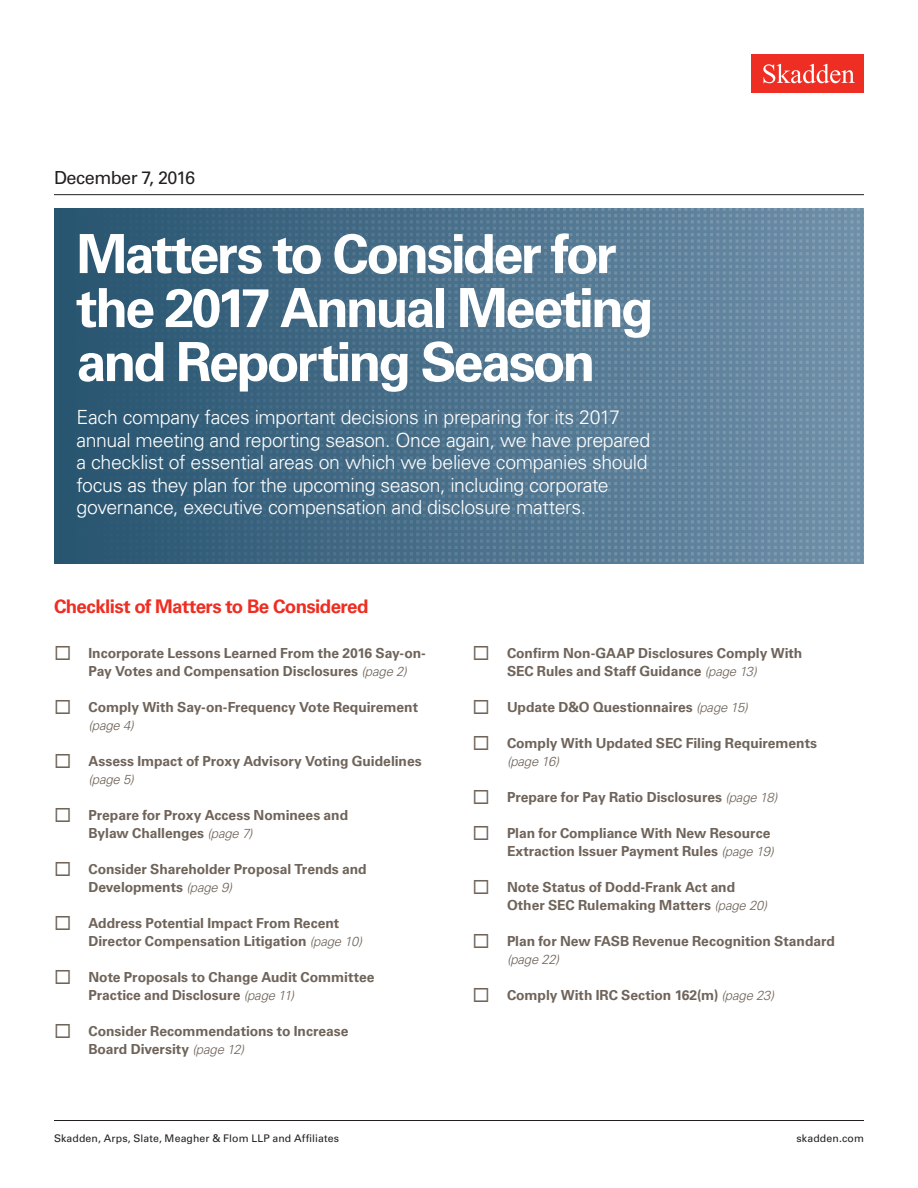
<style>
.page{position:relative;width:918px;height:1188px;background:#fff}
.page>*{position:absolute;margin:0;border:0;box-sizing:border-box;transform-origin:0 0}
.t1{font:700 54px/54px "Univers LT Std";letter-spacing:-.055em;color:#fff}
.t2{font:300 19.5px/22.5px "Univers LT Std";letter-spacing:-.02em;color:#fff}
.t3{font:700 18.75px "Univers LT Std";letter-spacing:-.035em;color:#ee2e22}
.t4{font:18px "Univers LT Std";letter-spacing:-.03em;color:#231f20}
.t5{font:700 13.8px/18px "Univers LT Std";letter-spacing:-.005em;color:#6f645a}
.t6{font:italic 300 13.2px "Univers LT Std";letter-spacing:-.01em;color:#6f645a}
.t7{font:10.5px "Univers LT Std";letter-spacing:.01em;color:#231f20}
.s1{font-weight:300;font-style:italic;font-size:13.2px}
</style>
<div class="page">
<img style="left:54px;top:209px;width:810px;height:355px">
<div style="left:752px;top:54px;width:112px;height:39px;background:#ee2e22"></div>
<svg style="left:763px;top:64px;width:92px;height:19px"></svg>
<hr style="left:54px;top:1120px;width:810px;height:1px;background:#231f20">
<hr style="left:54px;top:194px;width:810px;height:1px;background:#231f20">
<h3 class="t4" style="left:54px;top:167px;width:143px">December 7, 2016</h3>
<h1 class="t1" style="left:76px;top:227px;width:579px">Matters to Consider for the 2017 Annual Meeting and Reporting Season</h1>
<p class="t2" style="left:76px;top:406px;width:575px">Each company faces important decisions in preparing for its 2017 annual meeting and reporting season. Once again, we have prepared a checklist of essential areas on which we believe companies should focus as they plan for the upcoming season, including corporate governance, executive compensation and disclosure matters.</p>
<h3 class="t3" style="left:54px;top:595px;width:316px">Checklist of Matters to Be Considered</h3>
<p class="t5" style="left:88px;top:644px;width:339px">Incorporate Lessons Learned From the 2016 Say-on-<br>Pay Votes and Compensation Disclosures <span class="s1">(page 2)</span></p>
<p class="t5" style="left:88px;top:698px;width:331px">Comply With Say-on-Frequency Vote Requirement</p>
<p class="t6" style="left:88px;top:717px;width:47px">(page 4)</p>
<p class="t5" style="left:88px;top:752px;width:335px">Assess Impact of Proxy Advisory Voting Guidelines</p>
<p class="t6" style="left:88px;top:771px;width:47px">(page 5)</p>
<p class="t5" style="left:88px;top:806px;width:261px">Prepare for Proxy Access Nominees and<br>Bylaw Challenges <span class="s1">(page 7)</span></p>
<p class="t5" style="left:88px;top:860px;width:280px">Consider Shareholder Proposal Trends and<br>Developments <span class="s1">(page 9)</span></p>
<p class="t5" style="left:88px;top:914px;width:275px">Address Potential Impact From Recent<br>Director Compensation Litigation <span class="s1">(page 10)</span></p>
<p class="t5" style="left:88px;top:968px;width:287px">Note Proposals to Change Audit Committee<br>Practice and Disclosure <span class="s1">(page 11)</span></p>
<p class="t5" style="left:88px;top:1022px;width:261px">Consider Recommendations to Increase<br>Board Diversity <span class="s1">(page 12)</span></p>
<p class="t5" style="left:507px;top:644px;width:297px">Confirm Non-GAAP Disclosures Comply With<br>SEC Rules and Staff Guidance <span class="s1">(page 13)</span></p>
<p class="t5" style="left:507px;top:698px;width:242px">Update D&amp;O Questionnaires <span class="s1">(page 15)</span></p>
<p class="t5" style="left:507px;top:734px;width:312px">Comply With Updated SEC Filing Requirements</p>
<p class="t6" style="left:507px;top:753px;width:54px">(page 16)</p>
<p class="t5" style="left:507px;top:788px;width:272px">Prepare for Pay Ratio Disclosures <span class="s1">(page 18)</span></p>
<p class="t5" style="left:507px;top:824px;width:268px">Plan for Compliance With New Resource<br>Extraction Issuer Payment Rules <span class="s1">(page 19)</span></p>
<p class="t5" style="left:507px;top:878px;width:262px">Note Status of Dodd-Frank Act and<br>Other SEC Rulemaking Matters <span class="s1">(page 20)</span></p>
<p class="t5" style="left:507px;top:932px;width:329px">Plan for New FASB Revenue Recognition Standard</p>
<p class="t6" style="left:507px;top:951px;width:54px">(page 22)</p>
<p class="t5" style="left:507px;top:986px;width:269px">Comply With IRC Section 162(m) <span class="s1">(page 23)</span></p>
<p class="t7" style="left:54px;top:1132px;width:287px">Skadden, Arps, Slate, Meagher &amp; Flom LLP and Affiliates</p>
<p class="t7" style="left:797px;top:1132px;width:69px">skadden.com</p>
</div>
